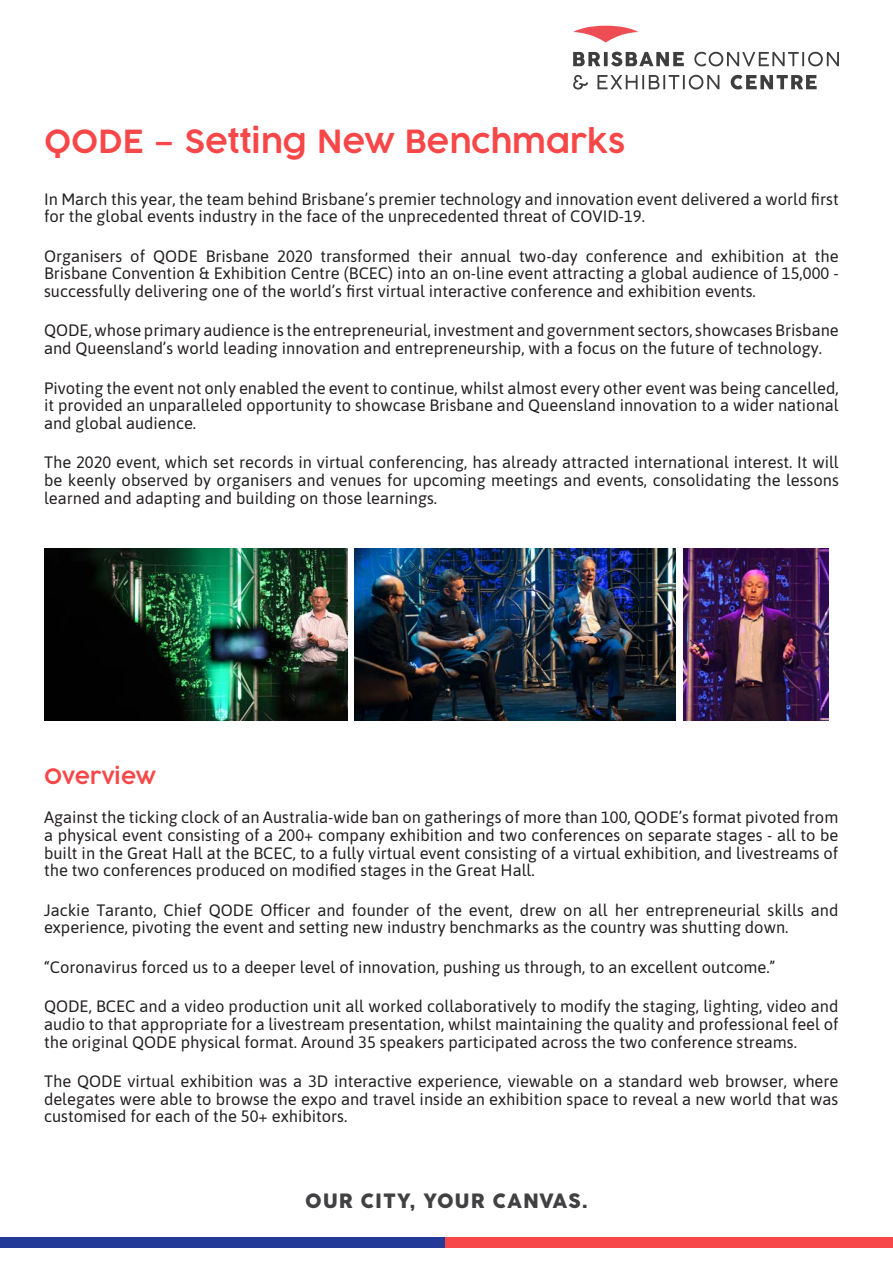
<style>
.page{position:relative;width:893px;height:1263px;background:#fff}
.page>*{position:absolute;margin:0;border:0;box-sizing:border-box;transform-origin:0 0}
.t1{font:300 31.5px "Cocogoose Pro";color:#f74749}
.t2{font:300 21px "Cocogoose Pro";color:#f74749}
.t3{font:19.5px "Cocogoose Pro";letter-spacing:.05em;color:#414042}
.t4{font:16.5px/17.9px "Asap";color:#231f20;text-align:justify}
</style>
<div class="page">
<div style="left:0;top:1237px;width:446px;height:10px;background:#243a99"></div>
<div style="left:446px;top:1237px;width:447px;height:10px;background:#f74749"></div>
<img style="left:44px;top:548px;width:303px;height:173px">
<img style="left:355px;top:548px;width:320px;height:172px">
<img style="left:683px;top:548px;width:145px;height:173px">
<svg style="left:573px;top:52px;width:111px;height:14px"></svg>
<svg style="left:694px;top:52px;width:145px;height:14px"></svg>
<svg style="left:573px;top:75px;width:15px;height:15px"></svg>
<svg style="left:597px;top:75px;width:122px;height:14px"></svg>
<svg style="left:731px;top:75px;width:86px;height:14px"></svg>
<svg style="left:573px;top:26px;width:65px;height:16px"></svg>
<p class="t1" style="left:44px;top:120px;width:583px">QODE – Setting New Benchmarks</p>
<p class="t4" style="left:44px;top:189px;width:796px">In March this year, the team behind Brisbane’s premier technology and innovation event delivered a world first for the global events industry in the face of the unprecedented threat of COVID-19.</p>
<p class="t4" style="left:44px;top:246px;width:796px">Organisers of QODE Brisbane 2020 transformed their annual two-day conference and exhibition at the Brisbane Convention &amp; Exhibition Centre (BCEC) into an on-line event attracting a global audience of 15,000 - successfully delivering one of the world’s first virtual interactive conference and exhibition events.</p>
<p class="t4" style="left:44px;top:321px;width:796px">QODE, whose primary audience is the entrepreneurial, investment and government sectors, showcases Brisbane and Queensland’s world leading innovation and entrepreneurship, with a focus on the future of technology.</p>
<p class="t4" style="left:44px;top:378px;width:796px">Pivoting the event not only enabled the event to continue, whilst almost every other event was being cancelled, it provided an unparalleled opportunity to showcase Brisbane and Queensland innovation to a wider national and global audience.</p>
<p class="t4" style="left:44px;top:453px;width:796px">The 2020 event, which set records in virtual conferencing, has already attracted international interest. It will be keenly observed by organisers and venues for upcoming meetings and events, consolidating the lessons learned and adapting and building on those learnings.</p>
<p class="t2" style="left:44px;top:762px;width:114px">Overview</p>
<p class="t4" style="left:44px;top:807px;width:796px">Against the ticking clock of an Australia-wide ban on gatherings of more than 100, QODE’s format pivoted from a physical event consisting of a 200+ company exhibition and two conferences on separate stages - all to be built in the Great Hall at the BCEC, to a fully virtual event consisting of a virtual exhibition, and livestreams of the two conferences produced on modified stages in the Great Hall.</p>
<p class="t4" style="left:44px;top:900px;width:796px">Jackie Taranto, Chief QODE Officer and founder of the event, drew on all her entrepreneurial skills and experience, pivoting the event and setting new industry benchmarks as the country was shutting down.</p>
<p class="t4" style="left:44px;top:957px;width:733px">“Coronavirus forced us to a deeper level of innovation, pushing us through, to an excellent outcome.”</p>
<p class="t4" style="left:44px;top:996px;width:796px">QODE, BCEC and a video production unit all worked collaboratively to modify the staging, lighting, video and audio to that appropriate for a livestream presentation, whilst maintaining the quality and professional feel of the original QODE physical format. Around 35 speakers participated across the two conference streams.</p>
<p class="t4" style="left:44px;top:1071px;width:796px">The QODE virtual exhibition was a 3D interactive experience, viewable on a standard web browser, where delegates were able to browse the expo and travel inside an exhibition space to reveal a new world that was customised for each of the 50+ exhibitors.</p>
<p class="t3" style="left:305px;top:1188px;width:284px">OUR CITY, YOUR CANVAS.</p>
</div>
